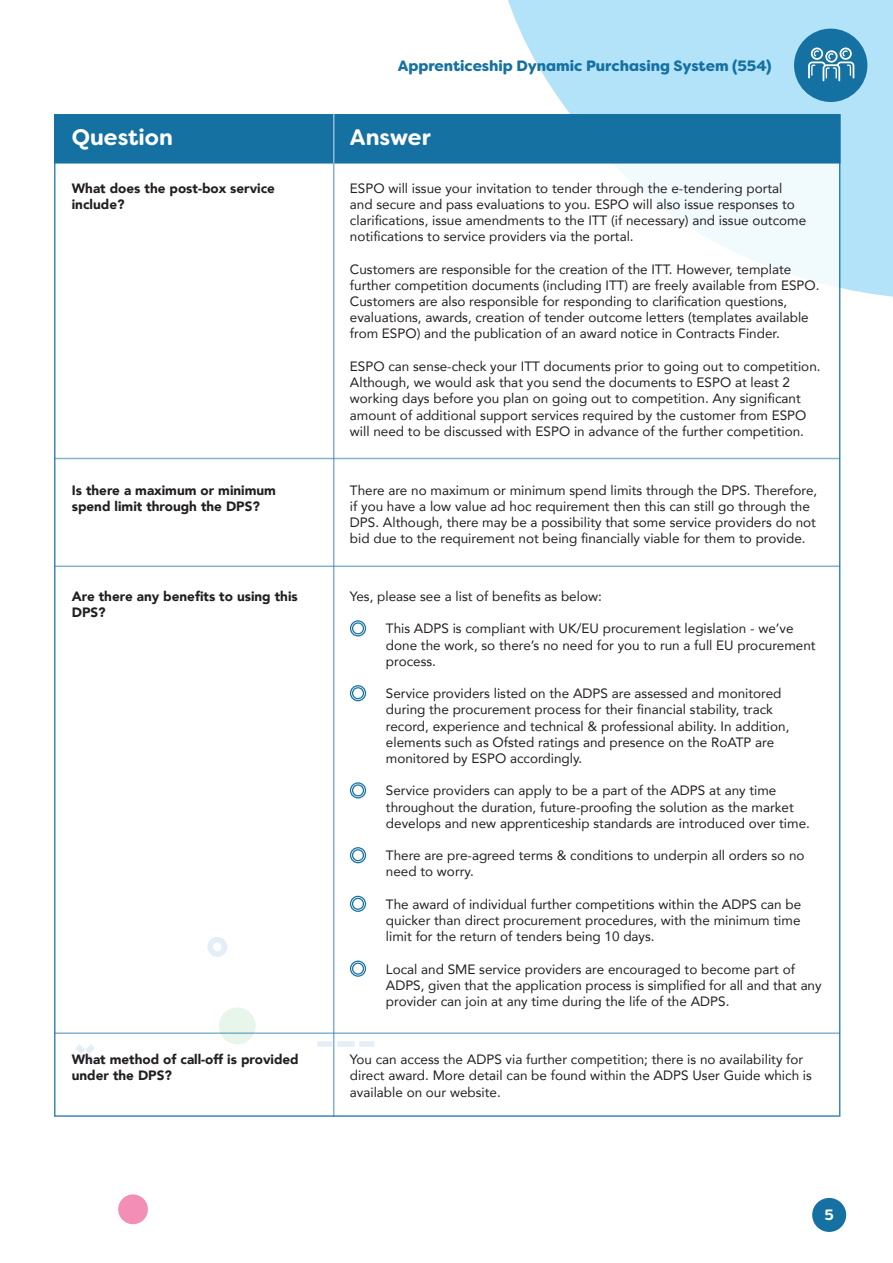
<style>
.page{position:relative;width:893px;height:1263px;background:#fff}
.page>*{position:absolute;margin:0;border:0;box-sizing:border-box;transform-origin:0 0}
.t1{font:700 22.5px "Filson Soft";color:#fff}
.t2{font:900 15px "Filson Soft";color:#1571a1}
.t3{font:700 15px "Filson Soft";color:#fff}
.t4{font:13.5px/16.2px "Avenir";color:#231f20}
.t5{font:900 13.5px/16.2px "Avenir";color:#231f20}
</style>
<div class="page">
<svg style="left:508px;top:0;width:385px;height:299px;background:#b7e4f9"></svg>
<div style="left:794px;top:29px;width:73px;height:73px;background:#1571a1;border-radius:50%"></div>
<svg style="left:808px;top:48px;width:46px;height:33px"></svg>
<div style="left:812px;top:1198px;width:34px;height:34px;background:#1571a1;border-radius:50%"></div>
<div style="left:118px;top:1194px;width:30px;height:30px;background:#f38eb7;border-radius:50%"></div>
<div style="left:54px;top:114px;width:786px;height:1003px;background:#fff;border:2px solid #1571a1"></div>
<div style="left:54px;top:114px;width:786px;height:50px;background:#1571a1;border:2px solid #1571a1"></div>
<hr style="left:333px;top:145px;width:1px;height:972px;background:#1571a1">
<hr style="left:333px;top:114px;width:1px;height:50px;background:#fff">
<svg style="left:350px;top:620px;width:16px;height:16px"></svg>
<svg style="left:350px;top:685px;width:16px;height:16px"></svg>
<svg style="left:350px;top:782px;width:16px;height:16px"></svg>
<svg style="left:350px;top:847px;width:16px;height:16px"></svg>
<svg style="left:350px;top:896px;width:16px;height:16px"></svg>
<svg style="left:76px;top:934px;width:298px;height:136px"></svg>
<hr style="left:55px;top:458px;width:785px;height:1px;background:#1571a1">
<hr style="left:55px;top:1032px;width:785px;height:2px;background:#1571a1">
<hr style="left:55px;top:565px;width:785px;height:2px;background:#1571a1">
<p class="t2" style="left:398px;top:56px;width:376px">Apprenticeship Dynamic Purchasing System (554)</p>
<h1 class="t1" style="left:72px;top:123px;width:103px">Question</h1>
<h1 class="t1" style="left:350px;top:123px;width:82px">Answer</h1>
<p class="t5" style="left:72px;top:179px;width:205px">What does the post-box service include?</p>
<p class="t4" style="left:350px;top:179px;width:458px">ESPO will issue your invitation to tender through the e-tendering portal and secure and pass evaluations to you. ESPO will also issue responses to clarifications, issue amendments to the ITT (if necessary) and issue outcome notifications to service providers via the portal.</p>
<p class="t4" style="left:350px;top:260px;width:471px">Customers are responsible for the creation of the ITT. However, template further competition documents (including ITT) are freely available from ESPO.<br>Customers are also responsible for responding to clarification questions, evaluations, awards, creation of tender outcome letters (templates available from ESPO) and the publication of an award notice in Contracts Finder.</p>
<p class="t4" style="left:350px;top:358px;width:472px">ESPO can sense-check your ITT documents prior to going out to competition.<br>Although, we would ask that you send the documents to ESPO at least 2 working days before you plan on going out to competition. Any significant amount of additional support services required by the customer from ESPO will need to be discussed with ESPO in advance of the further competition.</p>
<p class="t5" style="left:72px;top:482px;width:206px">Is there a maximum or minimum spend limit through the DPS?</p>
<p class="t4" style="left:350px;top:482px;width:469px">There are no maximum or minimum spend limits through the DPS. Therefore, if you have a low value ad hoc requirement then this can still go through the DPS. Although, there may be a possibility that some service providers do not bid due to the requirement not being financially viable for them to provide.</p>
<p class="t5" style="left:72px;top:588px;width:227px">Are there any benefits to using this<br>DPS?</p>
<p class="t4" style="left:350px;top:588px;width:253px">Yes, please see a list of benefits as below:</p>
<p class="t4" style="left:386px;top:620px;width:431px">This ADPS is compliant with UK/EU procurement legislation - we’ve done the work, so there’s no need for you to run a full EU procurement process.</p>
<p class="t4" style="left:386px;top:685px;width:405px">Service providers listed on the ADPS are assessed and monitored during the procurement process for their financial stability, track record, experience and technical &amp; professional ability. In addition, elements such as Ofsted ratings and presence on the RoATP are monitored by ESPO accordingly.</p>
<p class="t4" style="left:386px;top:782px;width:426px">Service providers can apply to be a part of the ADPS at any time throughout the duration, future-proofing the solution as the market develops and new apprenticeship standards are introduced over time.</p>
<p class="t4" style="left:386px;top:847px;width:420px">There are pre-agreed terms &amp; conditions to underpin all orders so no need to worry.</p>
<p class="t4" style="left:386px;top:895px;width:417px;text-align:justify">The award of individual further competitions within the ADPS can be quicker than direct procurement procedures, with the minimum time limit for the return of tenders being 10 days.</p>
<p class="t4" style="left:386px;top:960px;width:437px">Local and SME service providers are encouraged to become part of<br>ADPS, given that the application process is simplified for all and that any provider can join at any time during the life of the ADPS.</p>
<p class="t5" style="left:72px;top:1051px;width:228px">What method of call-off is provided under the DPS?</p>
<p class="t4" style="left:350px;top:1051px;width:463px">You can access the ADPS via further competition; there is no availability for direct award. More detail can be found within the ADPS User Guide which is available on our website.</p>
<p class="t3" style="left:824px;top:1205px;width:11px">5</p>
</div>
